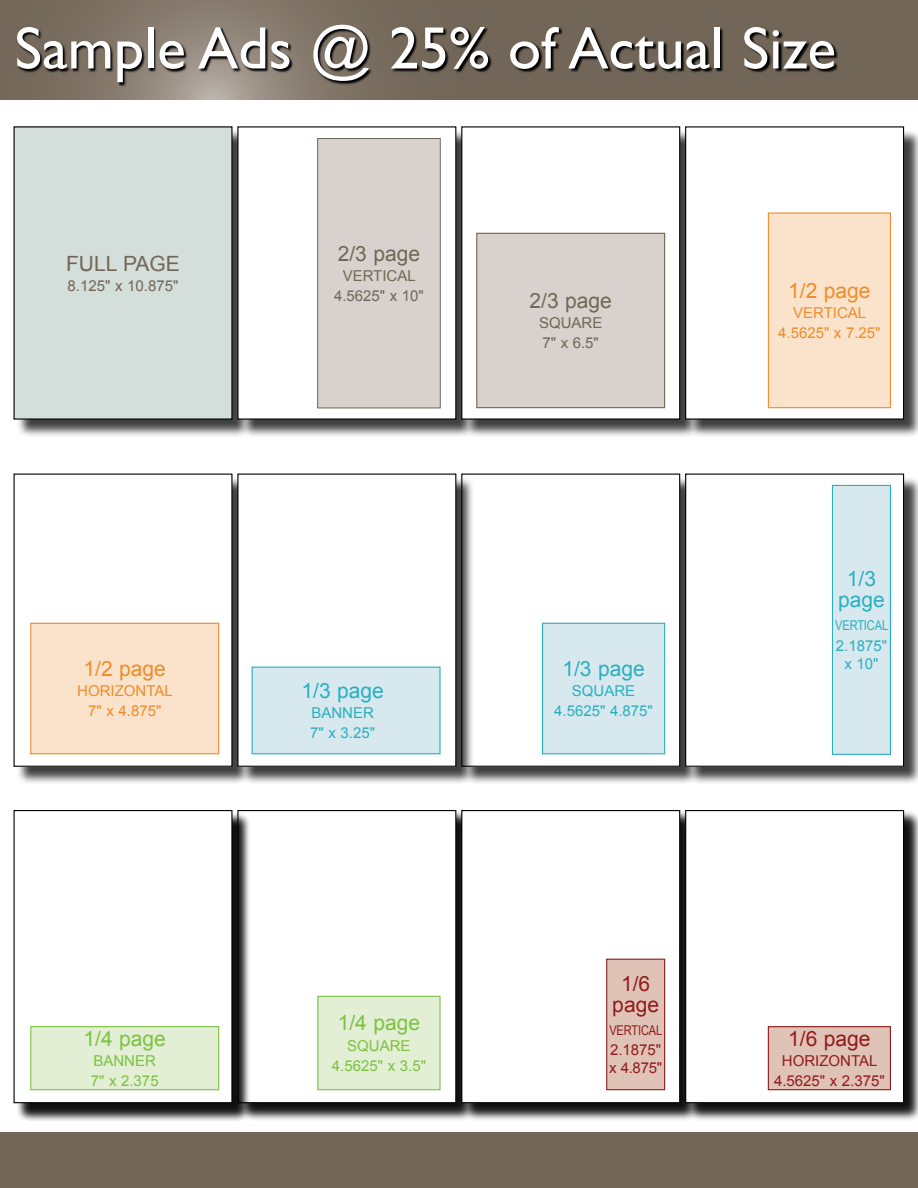
<style>
.page{position:relative;width:918px;height:1188px;background:#fff}
.page>*{position:absolute;margin:0;border:0;box-sizing:border-box;transform-origin:0 0}
.t1{font:60px "Gill Sans";color:#fff}
.t2{font:21px "Arial";color:#726658}
.t3{font:21px/21px "Arial";color:#29afc1;text-align:center}
.t4{font:21px "Arial";color:#ed8d2b}
.t5{font:21px "Arial";color:#7dc242}
.t6{font:21px/21px "Arial";color:#931a1d;text-align:center}
.t7{font:15px/20.2px "Arial";color:#726658;text-align:center}
.t8{font:15px/20.2px "Arial";color:#29afc1;text-align:center}
.t9{font:15px/20.2px "Arial";color:#ed8d2b;text-align:center}
.t10{font:15px/18px "Arial";color:#931a1d}
.t11{font:15px/20.2px "Arial";color:#7dc242;text-align:center}
.t12{font:13.5px "Arial Narrow";letter-spacing:-.01em;color:#29afc1}
.t13{font:13.5px "Arial Narrow";letter-spacing:-.01em;color:#931a1d}
</style>
<div class="page">
<div style="left:519px;top:0;width:399px;height:106px;background:#726658"></div>
<svg style="left:0;top:0;width:519px;height:100px;background:#7f7366"></svg>
<div style="left:0;top:990px;width:918px;height:198px;background:#726658"></div>
<div style="left:0;top:920px;width:918px;height:212px;background:#fff"></div>
<div style="left:0;top:100px;width:918px;height:200px;background:#fff"></div>
<div style="left:16px;top:129px;width:235px;height:309px;background:#000;opacity:.75"></div>
<div style="left:14px;top:127px;width:218px;height:292px;background:#d4deda"></div>
<div style="left:240px;top:129px;width:235px;height:309px;background:#000;opacity:.75"></div>
<div style="left:238px;top:127px;width:218px;height:292px;background:#fff"></div>
<div style="left:237px;top:126px;width:219px;height:294px;border:1px solid #000"></div>
<div style="left:318px;top:139px;width:122px;height:269px;background:#d7d2cd"></div>
<div style="left:317px;top:138px;width:124px;height:270px;border:1px solid #726658"></div>
<div style="left:463px;top:129px;width:236px;height:309px;background:#000;opacity:.75"></div>
<div style="left:462px;top:127px;width:218px;height:292px;background:#fff"></div>
<div style="left:461px;top:126px;width:219px;height:294px;border:1px solid #000"></div>
<div style="left:477px;top:233px;width:188px;height:175px;background:#d7d2cd"></div>
<div style="left:476px;top:233px;width:189px;height:175px;border:1px solid #726658"></div>
<div style="left:687px;top:129px;width:231px;height:309px;background:#000;opacity:.75"></div>
<div style="left:686px;top:127px;width:218px;height:292px;background:#fff"></div>
<div style="left:685px;top:126px;width:219px;height:294px;border:1px solid #000"></div>
<div style="left:768px;top:213px;width:122px;height:195px;background:#fbe3cb"></div>
<div style="left:768px;top:212px;width:123px;height:196px;border:1px solid #ed8d2b"></div>
<div style="left:16px;top:476px;width:235px;height:310px;background:#000;opacity:.75"></div>
<div style="left:14px;top:474px;width:218px;height:292px;background:#fff"></div>
<div style="left:31px;top:623px;width:188px;height:131px;background:#fbe3cb"></div>
<div style="left:30px;top:623px;width:189px;height:131px;border:1px solid #ed8d2b"></div>
<div style="left:463px;top:476px;width:236px;height:310px;background:#000;opacity:.75"></div>
<div style="left:462px;top:474px;width:218px;height:292px;background:#fff"></div>
<div style="left:461px;top:474px;width:219px;height:293px;border:1px solid #000"></div>
<div style="left:543px;top:623px;width:122px;height:131px;background:#d7e9ee"></div>
<div style="left:542px;top:623px;width:123px;height:131px;border:1px solid #29afc1"></div>
<div style="left:240px;top:476px;width:235px;height:310px;background:#000;opacity:.75"></div>
<div style="left:238px;top:474px;width:218px;height:292px;background:#fff"></div>
<div style="left:237px;top:474px;width:219px;height:293px;border:1px solid #000"></div>
<div style="left:252px;top:667px;width:188px;height:87px;background:#d7e9ee"></div>
<div style="left:252px;top:667px;width:189px;height:87px;border:1px solid #29afc1"></div>
<div style="left:687px;top:476px;width:231px;height:310px;background:#000;opacity:.75"></div>
<div style="left:686px;top:474px;width:218px;height:292px;background:#fff"></div>
<div style="left:685px;top:474px;width:219px;height:293px;border:1px solid #000"></div>
<div style="left:832px;top:485px;width:58px;height:269px;background:#d7e9ee"></div>
<div style="left:832px;top:485px;width:59px;height:270px;border:1px solid #29afc1"></div>
<div style="left:240px;top:812px;width:235px;height:310px;background:#000;opacity:.75"></div>
<div style="left:238px;top:811px;width:218px;height:292px;background:#fff"></div>
<div style="left:237px;top:810px;width:219px;height:293px;border:1px solid #000"></div>
<div style="left:318px;top:996px;width:122px;height:94px;background:#e2efd4"></div>
<div style="left:317px;top:996px;width:124px;height:94px;border:1px solid #7dc242"></div>
<div style="left:16px;top:812px;width:235px;height:310px;background:#000;opacity:.75"></div>
<div style="left:14px;top:811px;width:218px;height:292px;background:#fff"></div>
<div style="left:14px;top:810px;width:218px;height:293px;border:1px solid #000"></div>
<div style="left:31px;top:1027px;width:188px;height:63px;background:#e2efd4"></div>
<div style="left:30px;top:1026px;width:189px;height:64px;border:1px solid #7dc242"></div>
<div style="left:463px;top:812px;width:236px;height:310px;background:#000;opacity:.75"></div>
<div style="left:462px;top:811px;width:218px;height:292px;background:#fff"></div>
<div style="left:461px;top:810px;width:219px;height:293px;border:1px solid #000"></div>
<div style="left:607px;top:959px;width:58px;height:131px;background:#e0c3b7"></div>
<div style="left:606px;top:959px;width:59px;height:131px;border:1px solid #931a1d"></div>
<div style="left:687px;top:812px;width:231px;height:310px;background:#000;opacity:.75"></div>
<div style="left:686px;top:811px;width:218px;height:292px;background:#fff"></div>
<div style="left:685px;top:810px;width:219px;height:293px;border:1px solid #000"></div>
<div style="left:768px;top:1027px;width:122px;height:63px;background:#e0c3b7"></div>
<div style="left:768px;top:1026px;width:123px;height:64px;border:1px solid #931a1d"></div>
<svg style="left:17px;top:25px;width:821px;height:61px"></svg>
<h1 class="t1" style="left:15px;top:13px;width:823px">Sample Ads @ 25% of Actual Size</h1>
<h2 class="t2" style="left:66px;top:249px;width:115px">FULL PAGE</h2>
<p class="t7" style="left:68px;top:276px;width:112px">8.125" x 10.875"</p>
<h2 class="t4" style="left:84px;top:655px;width:84px">1/2 page</h2>
<p class="t9" style="left:77px;top:681px;width:97px">HORIZONTAL<br>7" x 4.875"</p>
<h2 class="t5" style="left:84px;top:1024px;width:84px">1/4 page</h2>
<p class="t11" style="left:91px;top:1051px;width:69px;text-align:left">BANNER<br>7" x 2.375</p>
<h2 class="t2" style="left:338px;top:240px;width:84px">2/3 page</h2>
<p class="t7" style="left:334px;top:266px;width:91px">VERTICAL<br>4.5625" x 10"</p>
<h2 class="t2" style="left:530px;top:287px;width:84px">2/3 page</h2>
<p class="t7" style="left:539px;top:313px;width:65px;text-align:left">SQUARE<br>7" x 6.5"</p>
<h2 class="t3" style="left:302px;top:680px;width:84px">1/3 page</h2>
<p class="t8" style="left:310px;top:703px;width:66px;text-align:left">BANNER<br>7" x 3.25"</p>
<h2 class="t5" style="left:338px;top:1009px;width:84px">1/4 page</h2>
<p class="t11" style="left:332px;top:1035px;width:96px">SQUARE<br>4.5625" x 3.5"</p>
<h2 class="t3" style="left:562px;top:658px;width:84px">1/3 page</h2>
<p class="t8" style="left:554px;top:681px;width:100px">SQUARE<br>4.5625" 4.875"</p>
<h2 class="t6" style="left:612px;top:973px;width:48px">1/6 page</h2>
<p class="t13" style="left:609px;top:1020px;width:55px">VERTICAL</p>
<p class="t10" style="left:609px;top:1041px;width:54px">2.1875" x 4.875"</p>
<h2 class="t4" style="left:788px;top:277px;width:84px">1/2 page</h2>
<p class="t9" style="left:778px;top:303px;width:104px">VERTICAL<br>4.5625" x 7.25"</p>
<h2 class="t3" style="left:838px;top:569px;width:48px">1/3 page</h2>
<p class="t12" style="left:835px;top:616px;width:55px">VERTICAL</p>
<p class="t8" style="left:836px;top:637px;width:53px;line-height:18px">2.1875" x 10"</p>
<h2 class="t6" style="left:788px;top:1028px;width:84px">1/6 page</h2>
<p class="t10" style="left:774px;top:1051px;width:112px;line-height:20.2px;text-align:center">HORIZONTAL<br>4.5625" x 2.375"</p>
</div>
